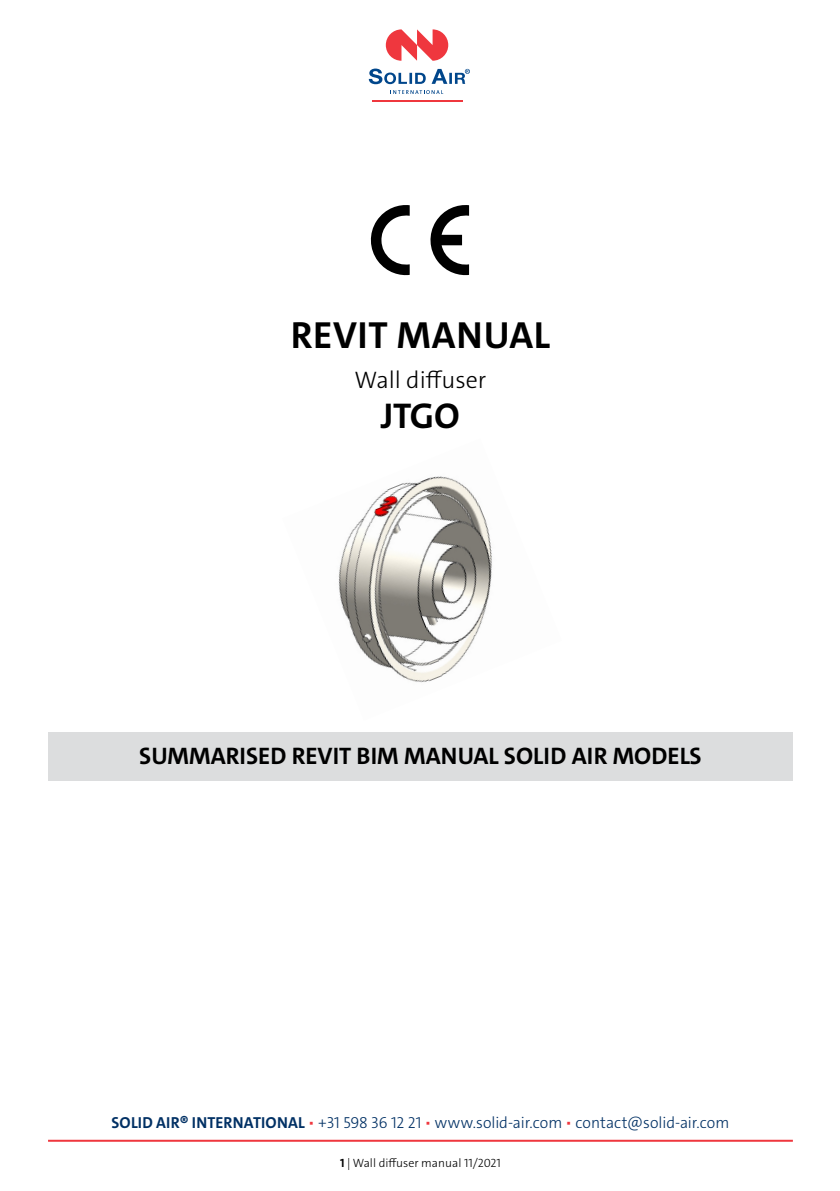
<style>
.page{position:relative;width:840px;height:1191px;background:#fff}
.page>*{position:absolute;margin:0;border:0;box-sizing:border-box;transform-origin:0 0}
.t1{font:700 38px "The Sans C4 s";letter-spacing:.02em;color:#000}
.t2{font:700 36px "The Sans C4 s";color:#000}
.t3{font:700 24px "The Sans C4 s";color:#000}
.t4{font:300 24px "The Sans C4 s";color:#000}
.t5{font:300 16px "The Sans C4 s";color:#003064}
.t6{font:300 12px "The Sans C4 s";color:#000}
.s1{font-weight:700}
.s2{color:#ef373e}
</style>
<div class="page">
<hr style="left:372px;top:100px;width:90px;height:2px;background:#ef373e">
<svg style="left:385px;top:29px;width:63px;height:32px"></svg>
<svg style="left:368px;top:69px;width:101px;height:15px"></svg>
<svg style="left:390px;top:90px;width:53px;height:4px"></svg>
<hr style="left:48px;top:1139px;width:744px;height:2px;background:#ef373e">
<div style="left:48px;top:732px;width:744px;height:48px;background:#dcddde"></div>
<svg style="left:430px;top:205px;width:39px;height:71px"></svg>
<svg style="left:370px;top:205px;width:39px;height:71px"></svg>
<img style="left:338px;top:476px;width:154px;height:207px">
<h1 class="t1" style="left:290px;top:311px;width:261px">REVIT MANUAL</h1>
<h3 class="t4" style="left:354px;top:364px;width:133px">Wall diffuser</h3>
<h2 class="t2" style="left:381px;top:392px;width:80px">JTGO</h2>
<h3 class="t3" style="left:139px;top:740px;width:563px">SUMMARISED REVIT BIM MANUAL SOLID AIR MODELS</h3>
<p class="t5" style="left:111px;top:1112px;width:619px"><span class="s1">SOLID AIR® INTERNATIONAL</span> <span class="s2">•</span> +31 598 36 12 21 <span class="s2">•</span> www.solid-air.com <span class="s2">•</span> contact@solid-air.com</p>
<p class="t6" style="left:340px;top:1154px;width:162px"><span class="s1">1</span> | Wall diffuser manual 11/2021</p>
</div>
